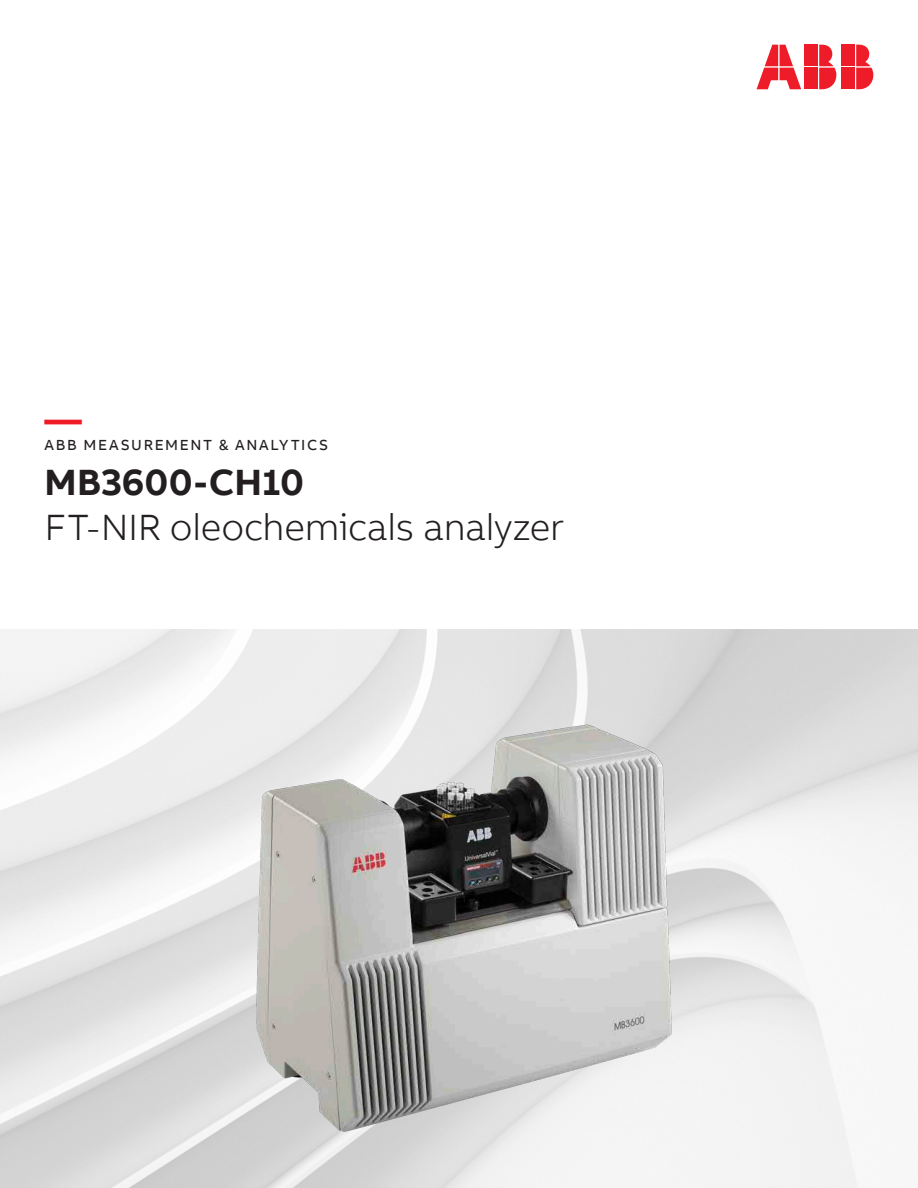
<style>
.page{position:relative;width:918px;height:1188px;background:#fff}
.page>*{position:absolute;margin:0;border:0;box-sizing:border-box;transform-origin:0 0}
.Information_Level_Su{font:300 37.5px "AB Bvoice";letter-spacing:-.01em;color:#231f20}
.Information_Level_He{font:700 37.5px "AB Bvoice";color:#231f20}
.Information_Level_He-2{font:700 37.5px "AB Bvoice";color:#ee1c27}
.Information_Level_Ca{font:15px "AB Bvoice";letter-spacing:.115em;color:#231f20}
</style>
<div class="page">
<div style="left:842px;top:45px;width:13px;height:21px;background:#ee1c28"></div>
<div style="left:842px;top:68px;width:13px;height:21px;background:#ee1c28"></div>
<svg style="left:856px;top:45px;width:17px;height:44px"></svg>
<svg style="left:757px;top:45px;width:44px;height:44px"></svg>
<div style="left:805px;top:45px;width:13px;height:21px;background:#ee1c28"></div>
<div style="left:805px;top:68px;width:13px;height:21px;background:#ee1c28"></div>
<svg style="left:819px;top:45px;width:17px;height:44px"></svg>
<img style="left:133px;top:708px;width:657px;height:437px">
<p class="Information_Level_He-2" style="left:45px;top:395px;width:39px">—</p>
<p class="Information_Level_Ca" style="left:45px;top:435px;width:285px">ABB MEASUREMENT &amp; ANALYTICS</p>
<p class="Information_Level_He" style="left:45px;top:458px;width:261px">MB3600-CH10</p>
<p class="Information_Level_Su" style="left:45px;top:505px;width:521px">FT-NIR oleochemicals analyzer</p>
</div>
